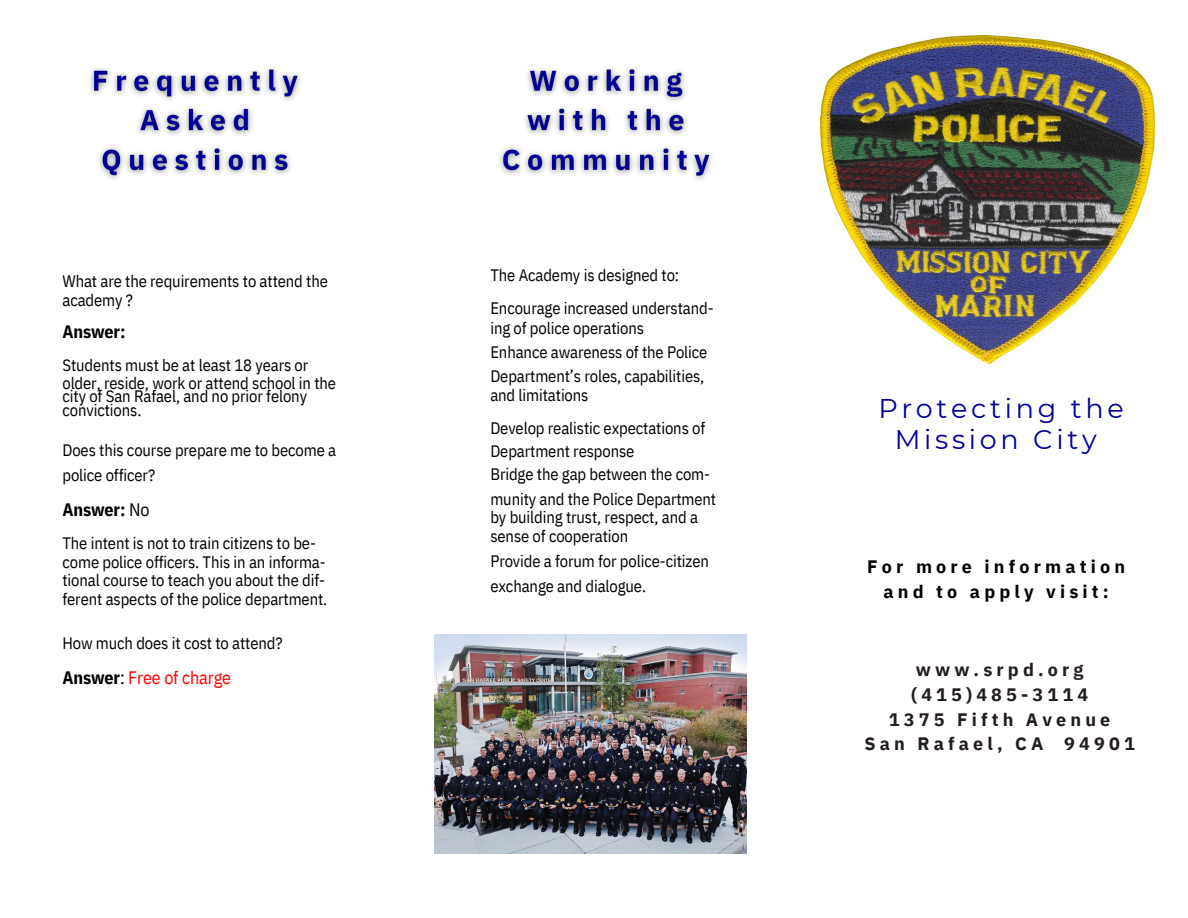
<style>
.page{position:relative;width:1188px;height:918px;background:#fff}
.page>*{position:absolute;margin:0;border:0;box-sizing:border-box;transform-origin:0 0}
.t1{font:27px/31.5px "Montserrat";letter-spacing:.135em;color:#009;text-align:center}
.t2{font:700 18px/24.8px "IBM Plex Sans";letter-spacing:.23em;color:#241b22;text-align:center}
.t3{font:700 18px/24.8px "IBM Plex Sans";letter-spacing:.23em;color:#000;text-align:center}
.t4{font:18px "IBM Plex Sans Cond";letter-spacing:-.005em;color:#f00}
.t5{font:700 18px "IBM Plex Sans Cond";letter-spacing:-.005em;color:#000}
.t6{font:16.5px/24.2px "IBM Plex Sans Cond";letter-spacing:-.005em;color:#000}
.s1{font-weight:400}
.s2{font-weight:700;color:#000}
.s3{color:#000}
</style>
<div class="page">
<img style="left:435px;top:634px;width:312px;height:220px">
<img style="left:821px;top:35px;width:334px;height:328px">
<img style="left:90px;top:68px;width:210px;height:112px">
<img style="left:499px;top:68px;width:213px;height:112px">
<p class="t6" style="left:62px;top:271px;width:267px;line-height:19.2px">What are the requirements to attend the academy ?</p>
<p class="t5" style="left:62px;top:320px;width:65px">Answer:</p>
<p class="t6" style="left:62px;top:356px;width:275px;line-height:18px">Students must be at least 18 years or older, reside, work or attend school in the</p>
<p class="t6" style="left:62px;top:390px;width:246px;line-height:13.5px">city of San Rafael, and no prior felony convictions.</p>
<p class="t6" style="left:62px;top:438px;width:275px;line-height:24.8px">Does this course prepare me to become a police officer?</p>
<p class="t5" style="left:62px;top:498px;width:89px">Answer: <span class="s1">No</span></p>
<p class="t6" style="left:62px;top:533px;width:266px;line-height:18.8px">The intent is not to train citizens to be&shy;come police officers. This in an informa&shy;tional course to teach you about the dif&shy;ferent aspects of the police department.</p>
<p class="t6" style="left:62px;top:631px;width:222px">How much does it cost to attend?</p>
<p class="t4" style="left:62px;top:665px;width:170px"><span class="s2">Answer</span><span class="s3">:</span> Free of charge</p>
<p class="t6" style="left:490px;top:259px;width:225px;line-height:32.7px">The Academy is designed to:<br>Encourage increased understand-</p>
<p class="t6" style="left:490px;top:316px;width:219px">ing of police operations<br>Enhance awareness of the Police<br>Department’s roles, capabilities,</p>
<p class="t6" style="left:490px;top:379px;width:216px;line-height:32.7px">and limitations<br>Develop realistic expectations of</p>
<p class="t6" style="left:490px;top:438px;width:227px">Department response<br>Bridge the gap between the com&shy;munity and the Police Department</p>
<p class="t6" style="left:490px;top:507px;width:209px;line-height:19.2px">by building trust, respect, and a sense of cooperation</p>
<p class="t6" style="left:490px;top:548px;width:220px;line-height:24.8px">Provide a forum for police-citizen exchange and dialogue.</p>
<h1 class="t1" style="left:878px;top:392px;width:247px">Protecting the<br>Mission City</h1>
<p class="t3" style="left:867px;top:554px;width:259px">For more information and to apply visit:</p>
<p class="t2" style="left:865px;top:657px;width:272px">www.srpd.org (415)485-3114<br>1375 Fifth Avenue<br>San Rafael, CA 94901</p>
</div>
